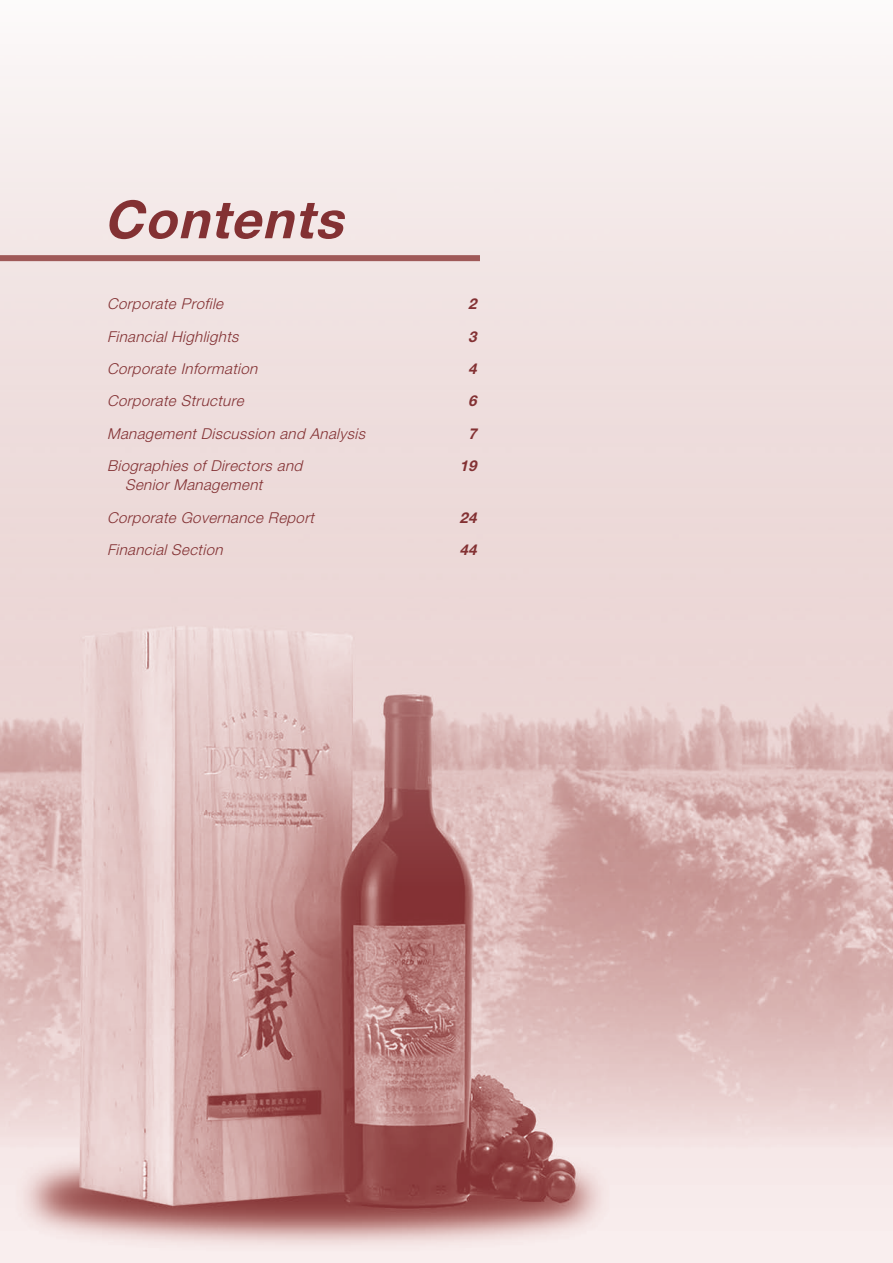
<style>
.page{position:relative;width:893px;height:1263px;background:#fff}
.page>*{position:absolute;margin:0;border:0;box-sizing:border-box;transform-origin:0 0}
._50_Table_Body{font:italic 700 52.5px "Helvetica Neue LT Std";color:#833133}
._50_Table_Body-2{font:italic 300 15px/19.5px "Helvetica Neue LT Std";color:#833133}
._50_Table_Body-3{font:italic 700 15px "Helvetica Neue LT Std";color:#833133}
</style>
<div class="page">
<img style="left:0;top:65px;width:893px;height:1198px">
<div style="left:0;top:255px;width:480px;height:6px;background:#9f5958"></div>
<p class="_50_Table_Body" style="left:104px;top:187px;width:255px">Contents</p>
<p class="_50_Table_Body-2" style="left:107px;top:294px;width:122px">Corporate Profile</p>
<p class="_50_Table_Body-3" style="left:468px;top:295px;width:14px">2</p>
<p class="_50_Table_Body-2" style="left:107px;top:326px;width:137px">Financial Highlights</p>
<p class="_50_Table_Body-3" style="left:468px;top:327px;width:14px">3</p>
<p class="_50_Table_Body-2" style="left:107px;top:359px;width:156px">Corporate Information</p>
<p class="_50_Table_Body-3" style="left:468px;top:359px;width:14px">4</p>
<p class="_50_Table_Body-2" style="left:107px;top:391px;width:142px">Corporate Structure</p>
<p class="_50_Table_Body-3" style="left:468px;top:392px;width:14px">6</p>
<p class="_50_Table_Body-2" style="left:107px;top:423px;width:263px">Management Discussion and Analysis</p>
<p class="_50_Table_Body-3" style="left:468px;top:424px;width:14px">7</p>
<p class="_50_Table_Body-2" style="left:125px;top:455px;width:182px;text-indent:-18px">Biographies of Directors and<br>Senior Management</p>
<p class="_50_Table_Body-3" style="left:459px;top:456px;width:23px">19</p>
<p class="_50_Table_Body-2" style="left:107px;top:507px;width:212px">Corporate Governance Report</p>
<p class="_50_Table_Body-3" style="left:459px;top:508px;width:23px">24</p>
<p class="_50_Table_Body-2" style="left:107px;top:540px;width:121px">Financial Section</p>
<p class="_50_Table_Body-3" style="left:459px;top:540px;width:23px">44</p>
</div>
